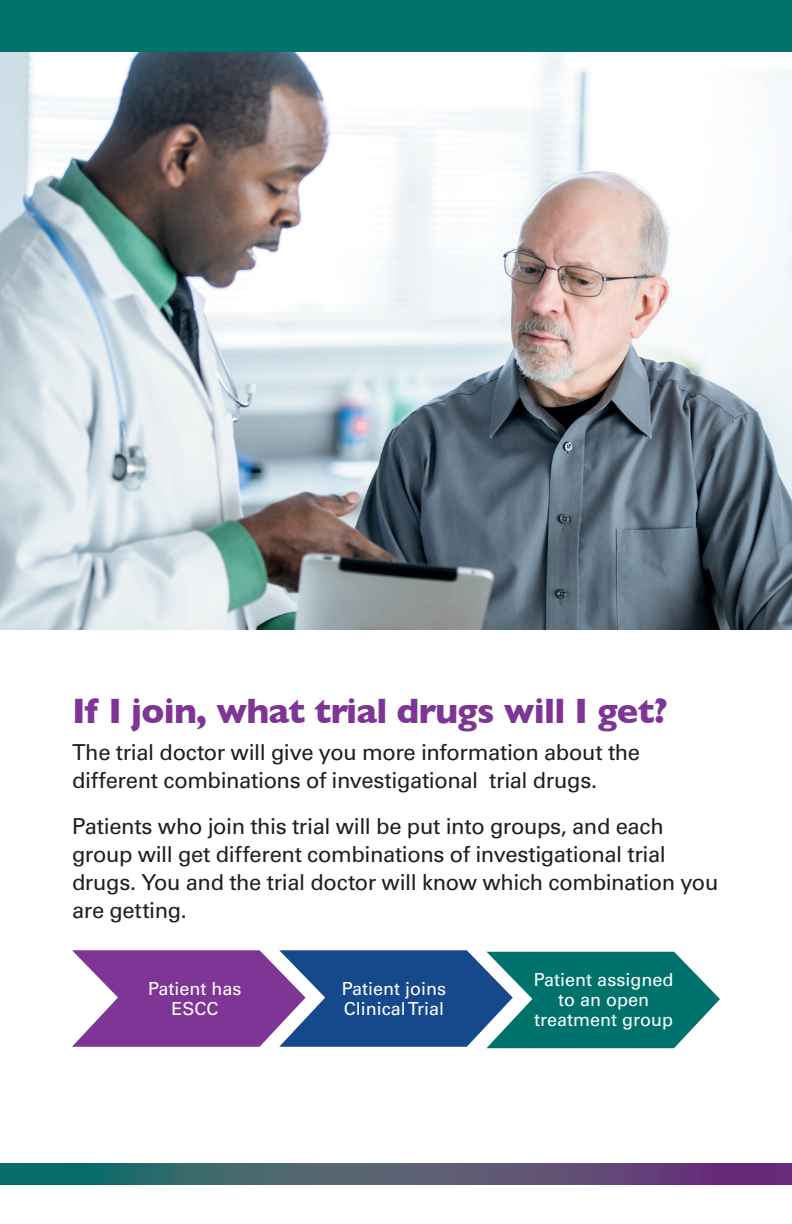
<style>
.page{position:relative;width:792px;height:1224px;background:#fff}
.page>*{position:absolute;margin:0;border:0;box-sizing:border-box;transform-origin:0 0}
.t1{font:700 36px "Gill Sans";letter-spacing:-.02em;color:#7e3595}
.t2{font:22px/28px "Univers LT Std";letter-spacing:-.02em;color:#231f20}
.t3{font:18px/20px "Univers LT Std";color:#fff;text-align:center}
</style>
<div class="page">
<img style="left:0;top:52px;width:792px;height:577px">
<svg style="left:0;top:1164px;width:792px;height:21px;background:#4a5871"></svg>
<div style="left:0;top:0;width:792px;height:52px;background:#00726c"></div>
<svg style="left:72px;top:950px;width:648px;height:98px;background:#4f6996"></svg>
<h1 class="t1" style="left:72px;top:682px;width:597px">If I join, what trial drugs will I get?</h1>
<p class="t2" style="left:72px;top:738px;width:570px">The trial doctor will give you more information about the different combinations of investigational trial drugs.</p>
<p class="t2" style="left:72px;top:812px;width:648px">Patients who join this trial will be put into groups, and each group will get different combinations of investigational trial drugs. You and the trial doctor will know which combination you are getting.</p>
<p class="t3" style="left:148px;top:979px;width:95px">Patient has<br>ESCC</p>
<p class="t3" style="left:342px;top:979px;width:106px;text-align:left">Patient joins<br>Clinical Trial</p>
<p class="t3" style="left:534px;top:970px;width:141px">Patient assigned to an open treatment group</p>
</div>
